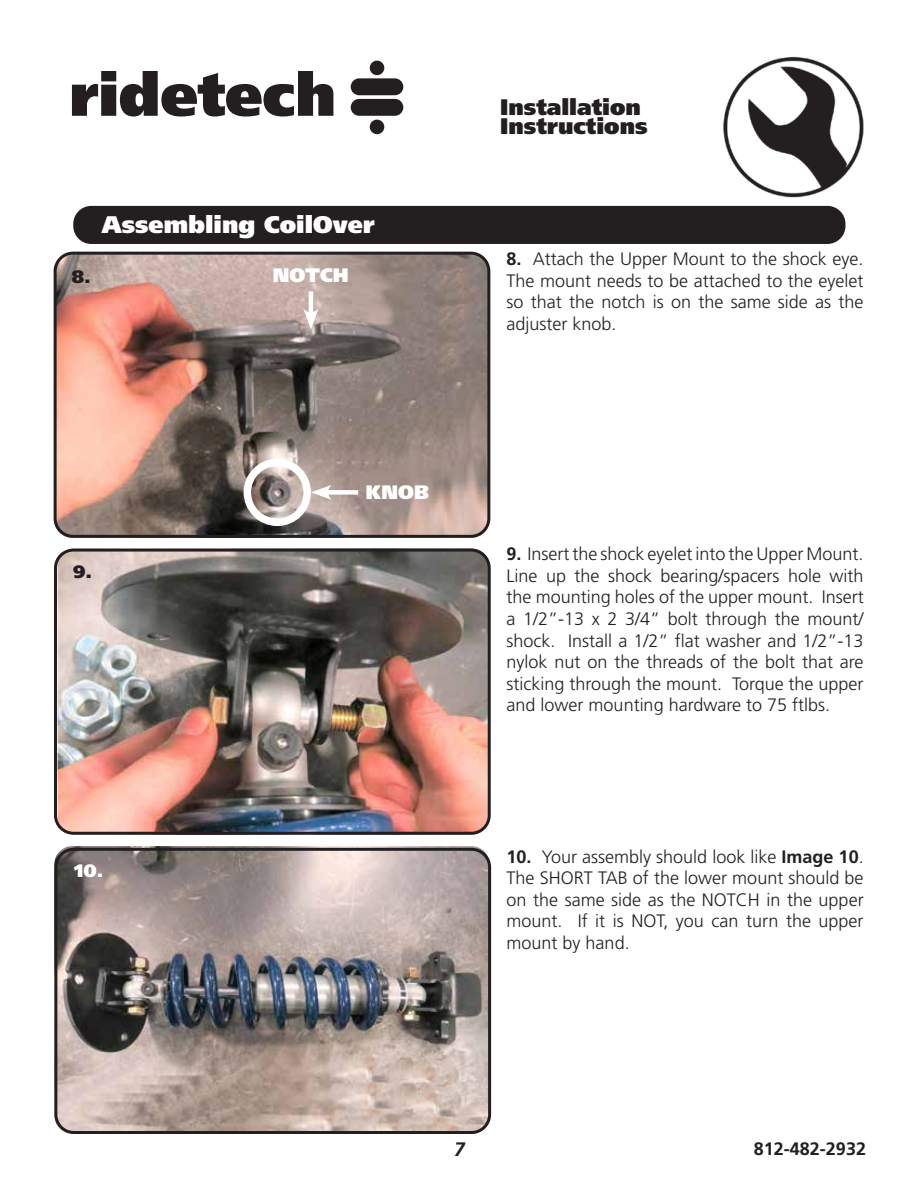
<style>
.page{position:relative;width:918px;height:1188px;background:#fff}
.page>*{position:absolute;margin:0;border:0;box-sizing:border-box;transform-origin:0 0}
.t1{font:900 24px "Frutiger LT Pro";color:#fff}
.t2{font:900 22.5px/19.5px "Frutiger LT Pro";color:#231f20}
.t3{font:900 19.5px "Frutiger LT Pro";color:#fff}
.t4{font:italic 700 19.5px "Frutiger LT Pro";color:#231f20}
.t5{font:300 18px/21.6px "Frutiger LT Pro";color:#231f20;text-align:justify}
.t6{font:700 18px "Frutiger LT Pro";color:#231f20}
.t7{font:900 18px "Frutiger LT Pro";color:#231f20}
.t8{font:900 18px "Frutiger LT Pro";color:#fff}
.s1{font-weight:700}
</style>
<div class="page">
<img style="left:723px;top:56px;width:141px;height:142px">
<svg style="left:72px;top:71px;width:261px;height:46px"></svg>
<div style="left:351px;top:78px;width:52px;height:17px;background:#231f20;border-radius:8px"></div>
<div style="left:351px;top:99px;width:52px;height:17px;background:#231f20;border-radius:8px"></div>
<div style="left:370px;top:61px;width:14px;height:14px;background:#231f20;border-radius:50%"></div>
<div style="left:370px;top:120px;width:14px;height:14px;background:#231f20;border-radius:50%"></div>
<img style="left:54px;top:846px;width:436px;height:288px">
<img style="left:58px;top:549px;width:429px;height:282px">
<img style="left:54px;top:254px;width:436px;height:284px">
<div style="left:73px;top:206px;width:772px;height:38px;background:#231f20;border-radius:18px"></div>
<div style="left:54px;top:549px;width:437px;height:286px;border:3px solid #231f20;border-radius:18px"></div>
<div style="left:54px;top:252px;width:436px;height:286px;border:3px solid #231f20;border-radius:18px"></div>
<div style="left:54px;top:848px;width:437px;height:286px;border:3px solid #231f20;border-radius:18px"></div>
<div style="left:244px;top:459px;width:67px;height:67px;border:8px solid #fff;border-radius:50%"></div>
<hr style="left:309px;top:291px;width:4px;height:26px;background:#fff">
<svg style="left:303px;top:309px;width:16px;height:21px"></svg>
<div style="left:324px;top:490px;width:34px;height:5px;background:#fff"></div>
<svg style="left:311px;top:485px;width:21px;height:15px"></svg>
<h1 class="t1" style="left:102px;top:210px;width:274px">Assembling CoilOver</h1>
<p class="t7" style="left:72px;top:266px;width:20px">8.</p>
<p class="t3" style="left:273px;top:264px;width:77px">NOTCH</p>
<p class="t7" style="left:73px;top:560px;width:20px">9.</p>
<p class="t3" style="left:366px;top:481px;width:65px">KNOB</p>
<p class="t8" style="left:74px;top:859px;width:31px">10.</p>
<p class="t2" style="left:500px;top:97px;width:149px">Installation<br>Instructions</p>
<p class="t5" style="left:507px;top:248px;width:358px"><span class="s1">8.</span> Attach the Upper Mount to the shock eye.<br>The mount needs to be attached to the eyelet so that the notch is on the same side as the adjuster knob.</p>
<p class="t5" style="left:507px;top:543px;width:359px"><span class="s1">9.</span> Insert the shock eyelet into the Upper Mount.<br>Line up the shock bearing/spacers hole with the mounting holes of the upper mount. Insert a 1/2”-13 x 2 3/4” bolt through the mount/ shock. Install a 1/2” flat washer and 1/2”-13 nylok nut on the threads of the bolt that are sticking through the mount. Torque the upper and lower mounting hardware to 75 ftlbs.</p>
<p class="t5" style="left:507px;top:846px;width:359px"><span class="s1">10.</span> Your assembly should look like <span class="s1">Image 10</span>.<br>The SHORT TAB of the lower mount should be on the same side as the NOTCH in the upper mount. If it is NOT, you can turn the upper mount by hand.</p>
<p class="t4" style="left:454px;top:1138px;width:12px">7</p>
<p class="t6" style="left:754px;top:1138px;width:114px">812-482-2932</p>
</div>
